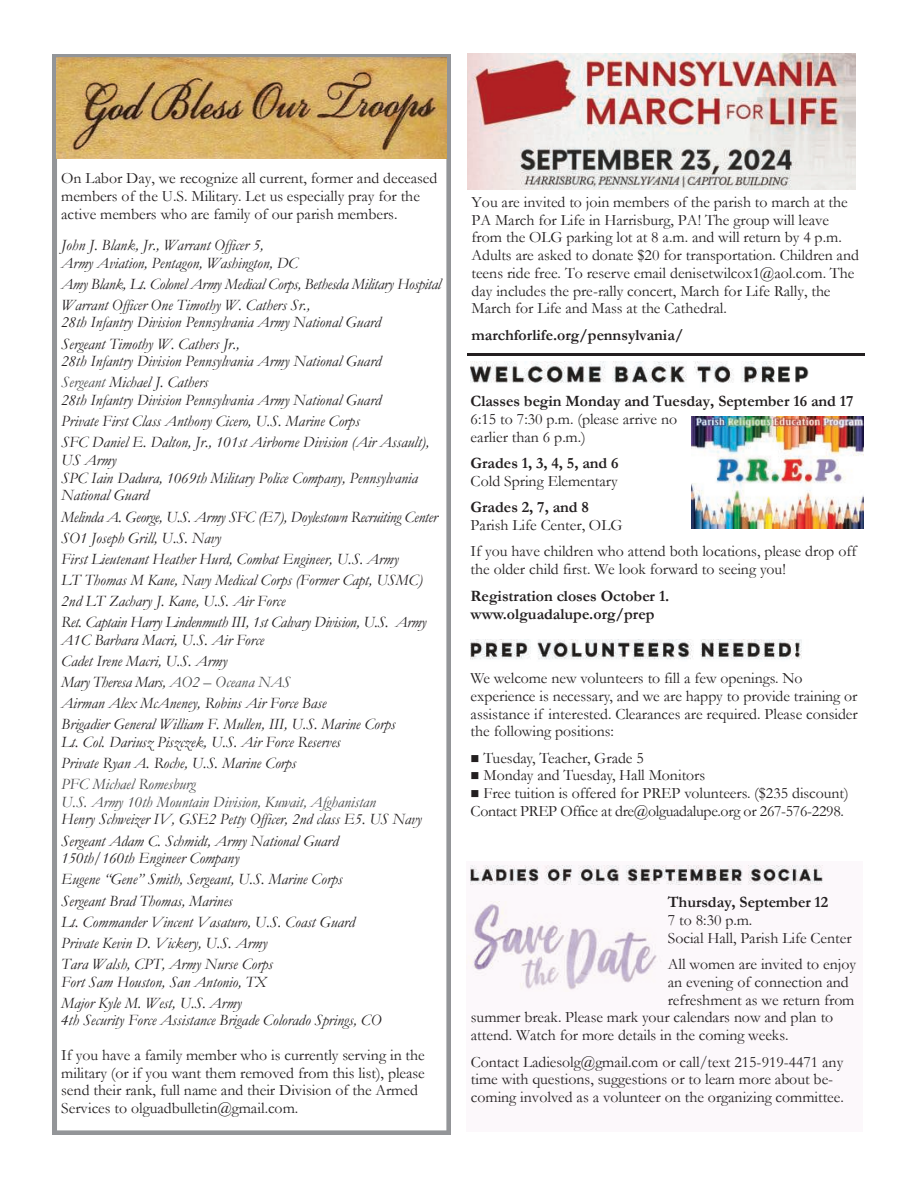
<style>
.page{position:relative;width:918px;height:1188px;background:#fff}
.page>*{position:absolute;margin:0;border:0;box-sizing:border-box;transform-origin:0 0}
.t1{font:15.9px/17.7px "Garamond";color:#231f20}
.t2{font:italic 15.9px/21.1px "Garamond";color:#231f20}
.t3{font:700 15.9px/17.7px "Garamond";color:#231f20}
.t4{font:italic 15.9px/21px "Garamond";letter-spacing:-.02em;color:#231f20}
.t5{font:italic 15.9px/17.7px "Garamond";color:#474849}
.t6{font:15.9px "Garamond";letter-spacing:-.02em;color:#231f20}
.s1{color:#474849}
</style>
<div class="page">
<svg style="left:53px;top:54px;width:398px;height:1081px"></svg>
<img style="left:471px;top:639px;width:331px;height:21px">
<hr style="left:467px;top:353px;width:398px;height:2px;background:#231f20">
<img style="left:471px;top:362px;width:338px;height:21px">
<img style="left:691px;top:416px;width:173px;height:112px">
<img style="left:468px;top:54px;width:387px;height:135px">
<div style="left:466px;top:861px;width:397px;height:271px;background:#fcf8fb"></div>
<img style="left:471px;top:866px;width:352px;height:18px">
<img style="left:471px;top:902px;width:186px;height:88px">
<img style="left:57px;top:58px;width:389px;height:100px">
<p class="t1" style="left:61px;top:169px;width:378px">On Labor Day, we recognize all current, former and deceased members of the U.S. Military. Let us especially pray for the active members who are family of our parish members.</p>
<p class="t2" style="left:61px;top:236px;width:239px;line-height:17.9px">John J. Blank, Jr., Warrant Officer 5,<br>Army Aviation, Pentagon, Washington, DC</p>
<p class="t4" style="left:61px;top:273px;width:381px">Amy Blank, Lt. Colonel Army Medical Corps, Bethesda Military Hospital<br>Warrant Officer One Timothy W. Cathers Sr.,</p>
<p class="t2" style="left:61px;top:312px;width:321px">28th Infantry Division Pennsylvania Army National Guard<br>Sergeant Timothy W. Cathers Jr.,</p>
<p class="t2" style="left:61px;top:351px;width:322px">28th Infantry Division Pennsylvania Army National Guard<br><span class="s1">Sergeant</span> Michael J. Cathers</p>
<p class="t2" style="left:61px;top:390px;width:370px">28th Infantry Division Pennsylvania Army National Guard<br>Private First Class Anthony Cicero, U.S. Marine Corps<br>SFC Daniel E. Dalton, Jr., 101st Airborne Division (Air Assault),</p>
<p class="t2" style="left:61px;top:451px;width:358px;line-height:17.7px">US Army<br>SPC Iain Dadura, 1069th Military Police Company, Pennsylvania<br>National Guard</p>
<p class="t2" style="left:61px;top:506px;width:378px">Melinda A. George, U.S. Army SFC (E7), Doylestown Recruiting Center SO1 Joseph Grill, U.S. Navy<br>First Lieutenant Heather Hurd, Combat Engineer, U.S. Army<br>LT Thomas M Kane, Navy Medical Corps (Former Capt, USMC)<br>2nd LT Zachary J. Kane, U.S. Air Force<br>Ret. Captain Harry Lindenmuth III, 1st Calvary Division, U.S. Army</p>
<p class="t2" style="left:61px;top:629px;width:336px">A1C Barbara Macri, U.S. Air Force<br>Cadet Irene Macri, U.S. Army<br>Mary Theresa Mars, <span class="s1">AO2 – Oceana NAS<br></span>Airman Alex McAneney, Robins Air Force Base<br>Brigadier General William F. Mullen, III, U.S. Marine Corps</p>
<p class="t2" style="left:61px;top:731px;width:281px">Lt. Col. Dariusz Piszczek, U.S. Air Force Reserves<br>Private Ryan A. Roche, U.S. Marine Corps</p>
<p class="t5" style="left:61px;top:775px;width:316px">PFC Michael Romesburg<br>U.S. Army 10th Mountain Division, Kuwait, Afghanistan</p>
<p class="t2" style="left:61px;top:809px;width:362px">Henry Schweizer IV, GSE2 Petty Officer, 2nd class E5. US Navy<br>Sergeant Adam C. Schmidt, Army National Guard</p>
<p class="t2" style="left:61px;top:848px;width:295px">150th/160th Engineer Company<br>Eugene “Gene” Smith, Sergeant, U.S. Marine Corps Sergeant Brad Thomas, Marines<br>Lt. Commander Vincent Vasaturo, U.S. Coast Guard Private Kevin D. Vickery, U.S. Army<br>Tara Walsh, CPT, Army Nurse Corps</p>
<p class="t2" style="left:61px;top:971px;width:207px">Fort Sam Houston, San Antonio, TX<br>Major Kyle M. West, U.S. Army</p>
<p class="t2" style="left:61px;top:1010px;width:322px">4th Security Force Assistance Brigade Colorado Springs, CO</p>
<p class="t1" style="left:61px;top:1046px;width:365px">If you have a family member who is currently serving in the military (or if you want them removed from this list), please send their rank, full name and their Division of the Armed Services to olguadbulletin@gmail.com.</p>
<p class="t1" style="left:472px;top:193px;width:389px">You are invited to join members of the parish to march at the PA March for Life in Harrisburg, PA! The group will leave from the OLG parking lot at 8 a.m. and will return by 4 p.m.<br>Adults are asked to donate $20 for transportation. Children and teens ride free. To reserve email denisetwilcox1@aol.com. The day includes the pre-rally concert, March for Life Rally, the March for Life and Mass at the Cathedral.</p>
<p class="t3" style="left:472px;top:326px;width:214px">marchforlife.org/pennsylvania/</p>
<p class="t3" style="left:471px;top:393px;width:384px">Classes begin Monday and Tuesday, September 16 and 17</p>
<p class="t1" style="left:471px;top:411px;width:208px">6:15 to 7:30 p.m. (please arrive no earlier than 6 p.m.)</p>
<p class="t3" style="left:471px;top:454px;width:149px">Grades 1, 3, 4, 5, and 6</p>
<p class="t1" style="left:471px;top:472px;width:149px">Cold Spring Elementary</p>
<p class="t3" style="left:471px;top:498px;width:120px">Grades 2, 7, and 8</p>
<p class="t1" style="left:471px;top:512px;width:388px;line-height:26.7px">Parish Life Center, OLG<br>If you have children who attend both locations, please drop off</p>
<p class="t1" style="left:471px;top:561px;width:317px">the older child first. We look forward to seeing you!</p>
<p class="t3" style="left:471px;top:587px;width:200px">Registration closes October 1. www.olguadalupe.org/prep</p>
<p class="t1" style="left:471px;top:670px;width:389px">We welcome new volunteers to fill a few openings. No experience is necessary, and we are happy to provide training or assistance if interested. Clearances are required. Please consider the following positions:</p>
<p class="t1" style="left:484px;top:749px;width:162px">Tuesday, Teacher, Grade 5</p>
<p class="t1" style="left:484px;top:767px;width:223px">Monday and Tuesday, Hall Monitors</p>
<p class="t1" style="left:484px;top:784px;width:367px">Free tuition is offered for PREP volunteers. ($235 discount)</p>
<p class="t6" style="left:471px;top:802px;width:375px">Contact PREP Office at dre@olguadalupe.org or 267-576-2298.</p>
<p class="t3" style="left:668px;top:893px;width:162px">Thursday, September 12</p>
<p class="t1" style="left:668px;top:911px;width:185px">7 to 8:30 p.m.<br>Social Hall, Parish Life Center</p>
<p class="t1" style="left:668px;top:956px;width:190px">All women are invited to enjoy</p>
<p class="t1" style="left:668px;top:973px;width:182px">an evening of connection and</p>
<p class="t1" style="left:668px;top:991px;width:188px">refreshment as we return from</p>
<p class="t1" style="left:471px;top:1009px;width:364px">summer break. Please mark your calendars now and plan to</p>
<p class="t1" style="left:471px;top:1027px;width:319px">attend. Watch for more details in the coming weeks.</p>
<p class="t1" style="left:471px;top:1053px;width:375px">Contact Ladiesolg@gmail.com or call/text 215-919-4471 any time with questions, suggestions or to learn more about be&shy;coming involved as a volunteer on the organizing committee.</p>
</div>
